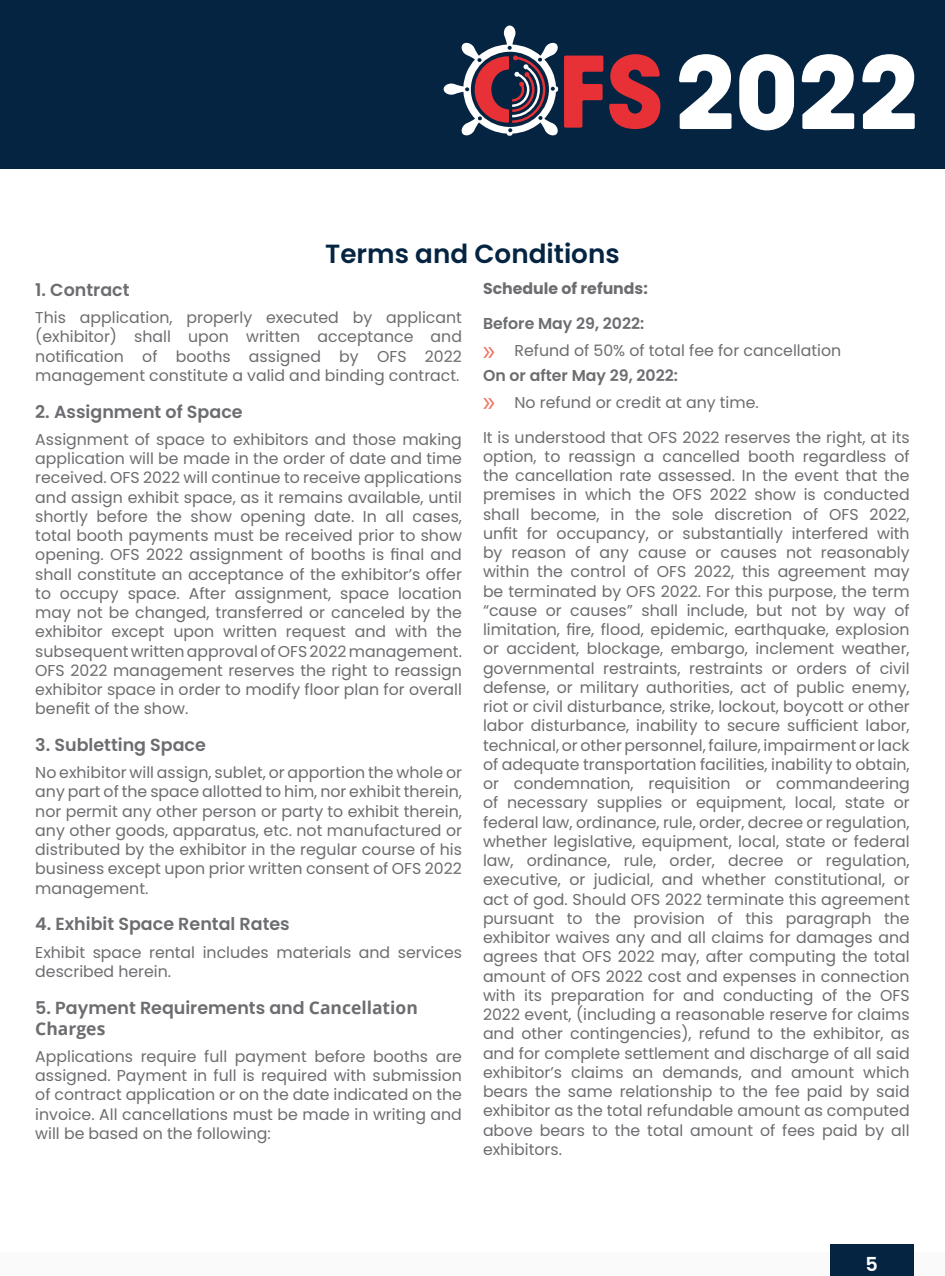
<style>
.page{position:relative;width:945px;height:1276px;background:#fff}
.page>*{position:absolute;margin:0;border:0;box-sizing:border-box;transform-origin:0 0}
.t1{font:600 26.25px "Poppins";color:#042441}
.t2{font:600 19.25px "Poppins";color:#fff}
.t3{font:600 17.5px "Poppins";color:#6c6d70}
.t4{font:700 17.5px "Open Sans";color:#6c6d70}
.t5{font:15.75px/19.2px "Poppins";color:#6c6d70;text-align:justify}
.t6{font:700 15.75px "Poppins";color:#6c6d70}
.s1{font-family:"Open Sans";font-weight:700}
.s2{font-weight:600}
.s3{font-family:"Myriad Pro";font-size:29.75px;color:#ef7764}
</style>
<div class="page">
<div style="left:0;top:1252px;width:945px;height:24px;background:#fafafa"></div>
<div style="left:830px;top:1244px;width:84px;height:32px;background:#042441"></div>
<div style="left:0;top:0;width:945px;height:169px;background:#042441"></div>
<svg style="left:609px;top:54px;width:51px;height:75px"></svg>
<svg style="left:444px;top:26px;width:159px;height:110px"></svg>
<svg style="left:679px;top:54px;width:53px;height:75px"></svg>
<svg style="left:739px;top:54px;width:55px;height:76px"></svg>
<svg style="left:802px;top:54px;width:52px;height:75px"></svg>
<svg style="left:862px;top:54px;width:53px;height:75px"></svg>
<h1 class="t1" style="left:325px;top:239px;width:296px">Terms and Conditions</h1>
<p class="t3" style="left:35px;top:280px;width:96px">1. Contract</p>
<p class="t5" style="left:35px;top:308px;width:428px">This application, properly executed by applicant (exhibitor) shall upon written acceptance and notification of booths assigned by OFS 2022 management constitute a valid and binding contract.</p>
<p class="t3" style="left:35px;top:401px;width:209px">2. Assignment of Space</p>
<p class="t5" style="left:35px;top:430px;width:428px">Assignment of space to exhibitors and those making application will be made in the order of date and time received. OFS 2022 will continue to receive applications and assign exhibit space, as it remains available, until shortly before the show opening date. In all cases, total booth payments must be received prior to show opening. OFS 2022 assignment of booths is final and shall constitute an acceptance of the exhibitor’s offer to occupy space. After assignment, space location may not be changed, transferred or canceled by the exhibitor except upon written request and with the subsequent written approval of OFS 2022 management.<br>OFS 2022 management reserves the right to reassign exhibitor space in order to modify floor plan for overall benefit of the show.</p>
<p class="t3" style="left:35px;top:735px;width:172px">3. Subletting Space</p>
<p class="t5" style="left:35px;top:763px;width:428px">No exhibitor will assign, sublet, or apportion the whole or any part of the space allotted to him, nor exhibit therein, nor permit any other person or party to exhibit therein, any other goods, apparatus, etc. not manufactured or distributed by the exhibitor in the regular course of his business except upon prior written consent of OFS 2022 management.</p>
<p class="t3" style="left:35px;top:914px;width:256px">4. Exhibit Space Rental Rates</p>
<p class="t5" style="left:35px;top:942px;width:428px">Exhibit space rental includes materials and services described herein.</p>
<p class="t3" style="left:35px;top:997px;width:384px">5. Payment Requirements and <span class="s1">Cancellation</span></p>
<p class="t4" style="left:35px;top:1016px;width:72px">Charges</p>
<p class="t5" style="left:35px;top:1047px;width:428px">Applications require full payment before booths are assigned. Payment in full is required with submission of contract application or on the date indicated on the invoice. All cancellations must be made in writing and will be based on the following:</p>
<p class="t6" style="left:483px;top:279px;width:166px">Schedule of refunds:</p>
<p class="t5" style="left:483px;top:310px;width:360px;line-height:27.1px"><span class="s2">Before May 29, 2022:<br></span><span class="s3">»</span> Refund of 50% of total fee for cancellation</p>
<p class="t5" style="left:483px;top:362px;width:277px;line-height:27.1px"><span class="s2">On or after May 29, 2022:<br></span><span class="s3">»</span> No refund or credit at any time.</p>
<p class="t5" style="left:483px;top:428px;width:428px">It is understood that OFS 2022 reserves the right, at its option, to reassign a cancelled booth regardless of the cancellation rate assessed. In the event that the premises in which the OFS 2022 show is conducted shall become, in the sole discretion of OFS 2022, unfit for occupancy, or substantially interfered with by reason of any cause or causes not reasonably within the control of OFS 2022, this agreement may be terminated by OFS 2022. For this purpose, the term “cause or causes” shall include, but not by way of limitation, fire, flood, epidemic, earthquake, explosion or accident, blockage, embargo, inclement weather, governmental restraints, restraints or orders of civil defense, or military authorities, act of public enemy, riot or civil disturbance, strike, lockout, boycott or other labor disturbance, inability to secure sufficient labor, technical, or other personnel, failure, impairment or lack of adequate transportation facilities, inability to obtain, or condemnation, requisition or commandeering of necessary supplies or equipment, local, state or federal law, ordinance, rule, order, decree or regulation, whether legislative, equipment, local, state or federal law, ordinance, rule, order, decree or regulation, executive, or judicial, and whether constitutional, or act of god. Should OFS 2022 terminate this agreement pursuant to the provision of this paragraph the exhibitor waives any and all claims for damages and agrees that OFS 2022 may, after computing the total amount of OFS 2022 cost and expenses in connection with its preparation for and conducting of the OFS 2022 event, (including a reasonable reserve for claims and other contingencies), refund to the exhibitor, as and for complete settlement and discharge of all said exhibitor’s claims an demands, and amount which bears the same relationship to the fee paid by said exhibitor as the total refundable amount as computed above bears to the total amount of fees paid by all exhibitors.</p>
<p class="t2" style="left:865px;top:1252px;width:14px">5</p>
</div>
